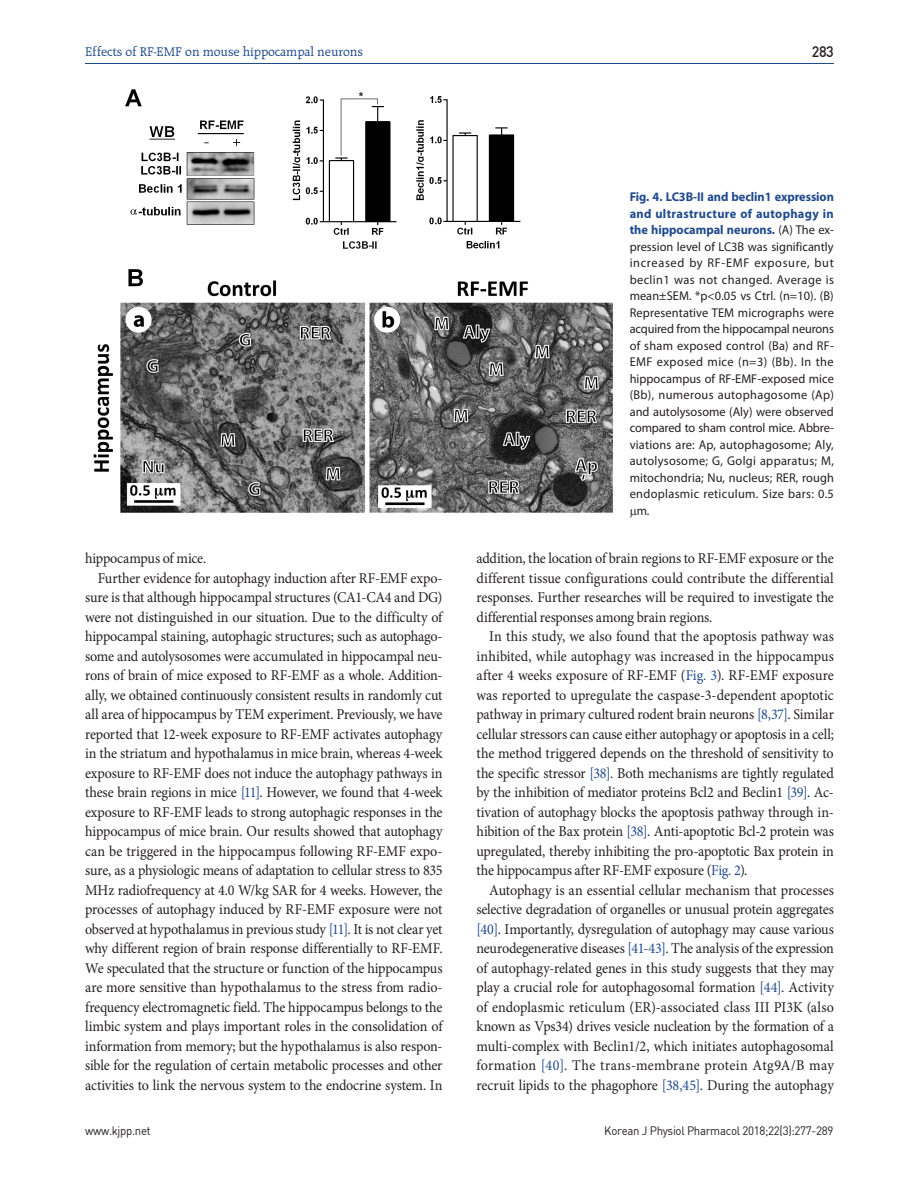
<style>
.page{position:relative;width:919px;height:1191px;background:#fff}
.page>*{position:absolute;margin:0;border:0;box-sizing:border-box;transform-origin:0 0}
.t1{font:15px/19.5px "Minion Pro";letter-spacing:-.015em;color:#231f20;text-align:justify;scale:.94 1}
.t2{font:15px "Dinmed";color:#231f20;scale:.95 1}
.t3{font:13.5px "Raleigh BT";letter-spacing:-.01em;color:#204a8e}
.t4{font:12.75px "Myriad Pro";letter-spacing:.01em;color:#231f20}
.t5{font:12.75px "Myriad Pro";letter-spacing:-.01em;color:#231f20}
.t6{font:700 12.75px "Myriad Pro";color:#204a8e}
.t7{font:12.75px "Myriad Pro";letter-spacing:.03em;color:#231f20}
.t8{font:700 12.75px "Myriad Pro";letter-spacing:.025em;color:#204a8e}
.t9{font:12.75px "Myriad Pro";letter-spacing:.055em;color:#231f20}
.t10{font:12.75px "Myriad Pro";letter-spacing:.035em;color:#231f20}
.t11{font:12px "Dinreg";letter-spacing:-.025em;color:#231f20;scale:.95 1}
.s1{color:#204a8e}
.s2{font-weight:400;color:#231f20}
</style>
<div class="page">
<hr style="left:85px;top:64px;width:748px;height:1px;background:#204a8e">
<img style="left:93px;top:89px;width:520px;height:424px">
<p class="t3" style="left:85px;top:43px;width:279px">Effects of RF-EMF on mouse hippocampal neurons</p>
<p class="t2" style="left:811px;top:42px;width:25px">283</p>
<p class="t1" style="left:85px;top:549px;width:130px">hippocampus of mice.</p>
<p class="t1" style="left:98px;top:568px;width:368px">Further evidence for autophagy induction after RF-EMF expo-</p>
<p class="t1" style="left:85px;top:588px;width:381px">sure is that although hippocampal structures (CA1-CA4 and DG)</p>
<p class="t1" style="left:85px;top:607px;width:381px">were not distinguished in our situation. Due to the difficulty of</p>
<p class="t1" style="left:85px;top:627px;width:381px">hippocampal staining, autophagic structures; such as autophago-</p>
<p class="t1" style="left:85px;top:646px;width:381px">some and autolysosomes were accumulated in hippocampal neu-</p>
<p class="t1" style="left:85px;top:666px;width:381px">rons of brain of mice exposed to RF-EMF as a whole. Addition-</p>
<p class="t1" style="left:85px;top:685px;width:381px">ally, we obtained continuously consistent results in randomly cut</p>
<p class="t1" style="left:85px;top:705px;width:381px">all area of hippocampus by TEM experiment. Previously, we have</p>
<p class="t1" style="left:85px;top:724px;width:381px">reported that 12-week exposure to RF-EMF activates autophagy</p>
<p class="t1" style="left:85px;top:744px;width:381px">in the striatum and hypothalamus in mice brain, whereas 4-week</p>
<p class="t1" style="left:85px;top:763px;width:382px">exposure to RF-EMF does not induce the autophagy pathways in</p>
<p class="t1" style="left:85px;top:783px;width:381px">these brain regions in mice <span class="s1">[11]</span>. However, we found that 4-week</p>
<p class="t1" style="left:85px;top:802px;width:382px">exposure to RF-EMF leads to strong autophagic responses in the</p>
<p class="t1" style="left:85px;top:822px;width:381px">hippocampus of mice brain. Our results showed that autophagy</p>
<p class="t1" style="left:85px;top:841px;width:381px">can be triggered in the hippocampus following RF-EMF expo-</p>
<p class="t1" style="left:85px;top:861px;width:381px">sure, as a physiologic means of adaptation to cellular stress to 835</p>
<p class="t1" style="left:85px;top:880px;width:381px">MHz radiofrequency at 4.0 W/kg SAR for 4 weeks. However, the</p>
<p class="t1" style="left:85px;top:900px;width:382px">processes of autophagy induced by RF-EMF exposure were not</p>
<p class="t1" style="left:85px;top:919px;width:381px">observed at hypothalamus in previous study <span class="s1">[11]</span>. It is not clear yet</p>
<p class="t1" style="left:85px;top:939px;width:382px">why different region of brain response differentially to RF-EMF.</p>
<p class="t1" style="left:85px;top:958px;width:382px">We speculated that the structure or function of the hippocampus</p>
<p class="t1" style="left:85px;top:978px;width:381px">are more sensitive than hypothalamus to the stress from radio-</p>
<p class="t1" style="left:85px;top:997px;width:381px">frequency electromagnetic field. The hippocampus belongs to the</p>
<p class="t1" style="left:85px;top:1017px;width:382px">limbic system and plays important roles in the consolidation of</p>
<p class="t1" style="left:85px;top:1036px;width:381px">information from memory; but the hypothalamus is also respon-</p>
<p class="t1" style="left:85px;top:1056px;width:381px">sible for the regulation of certain metabolic processes and other</p>
<p class="t1" style="left:85px;top:1075px;width:381px">activities to link the nervous system to the endocrine system. In</p>
<p class="t6" style="left:629px;top:188px;width:206px">Fig. 4. LC3B-II and beclin1 expression</p>
<p class="t8" style="left:629px;top:205px;width:205px">and ultrastructure of autophagy in</p>
<p class="t6" style="left:629px;top:221px;width:206px">the hippocampal neurons. <span class="s2">(A) The ex-</span></p>
<p class="t4" style="left:629px;top:238px;width:205px">pression level of LC3B was significantly</p>
<p class="t9" style="left:629px;top:255px;width:205px">increased by RF-EMF exposure, but</p>
<p class="t7" style="left:629px;top:271px;width:206px">beclin1 was not changed. Average is</p>
<p class="t4" style="left:629px;top:288px;width:205px">mean±SEM. *p&lt;0.05 vs Ctrl. (n=10). (B)</p>
<p class="t4" style="left:629px;top:304px;width:206px">Representative TEM micrographs were</p>
<p class="t5" style="left:629px;top:321px;width:206px">acquired from the hippocampal neurons</p>
<p class="t4" style="left:629px;top:337px;width:206px">of sham exposed control (Ba) and RF-</p>
<p class="t10" style="left:629px;top:354px;width:205px">EMF exposed mice (n=3) (Bb). In the</p>
<p class="t4" style="left:629px;top:370px;width:206px">hippocampus of RF-EMF-exposed mice</p>
<p class="t7" style="left:629px;top:387px;width:206px">(Bb), numerous autophagosome (Ap)</p>
<p class="t4" style="left:629px;top:403px;width:205px">and autolysosome (Aly) were observed</p>
<p class="t5" style="left:629px;top:420px;width:206px">compared to sham control mice. Abbre-</p>
<p class="t4" style="left:629px;top:436px;width:206px">viations are: Ap, autophagosome; Aly,</p>
<p class="t4" style="left:629px;top:453px;width:206px">autolysosome; G, Golgi apparatus; M,</p>
<p class="t4" style="left:629px;top:469px;width:206px">mitochondria; Nu, nucleus; RER, rough</p>
<p class="t4" style="left:629px;top:486px;width:206px">endoplasmic reticulum. Size bars: 0.5</p>
<p class="t4" style="left:636px;top:502px;width:14px">m.</p>
<p class="t1" style="left:476px;top:549px;width:382px">addition, the location of brain regions to RF-EMF exposure or the different tissue configurations could contribute the differential responses. Further researches will be required to investigate the differential responses among brain regions.</p>
<p class="t1" style="left:476px;top:627px;width:382px;text-indent:13px">In this study, we also found that the apoptosis pathway was inhibited, while autophagy was increased in the hippocampus after 4 weeks exposure of RF-EMF (<span class="s1">Fig. 3</span>). RF-EMF exposure was reported to upregulate the caspase-3-dependent apoptotic pathway in primary cultured rodent brain neurons <span class="s1">[8,37]</span>. Similar cellular stressors can cause either autophagy or apoptosis in a cell; the method triggered depends on the threshold of sensitivity to the specific stressor <span class="s1">[38]</span>. Both mechanisms are tightly regulated by the inhibition of mediator proteins Bcl2 and Beclin1 <span class="s1">[39]</span>. Ac&shy;tivation of autophagy blocks the apoptosis pathway through in&shy;hibition of the Bax protein <span class="s1">[38]</span>. Anti-apoptotic Bcl-2 protein was upregulated, thereby inhibiting the pro-apoptotic Bax protein in the hippocampus after RF-EMF exposure (<span class="s1">Fig. 2</span>).</p>
<p class="t1" style="left:476px;top:880px;width:382px;text-indent:13px">Autophagy is an essential cellular mechanism that processes selective degradation of organelles or unusual protein aggregates <span class="s1">[40]</span>. Importantly, dysregulation of autophagy may cause various neurodegenerative diseases <span class="s1">[41-43]</span>. The analysis of the expression of autophagy-related genes in this study suggests that they may play a crucial role for autophagosomal formation <span class="s1">[44]</span>. Activity of endoplasmic reticulum (ER)-associated class III PI3K (also known as Vps34) drives vesicle nucleation by the formation of a multi-complex with Beclin1/2, which initiates autophagosomal formation <span class="s1">[40]</span>. The trans-membrane protein Atg9A/B may recruit lipids to the phagophore <span class="s1">[38,45]</span>. During the autophagy</p>
<p class="t11" style="left:85px;top:1123px;width:70px">www.kjpp.net</p>
<p class="t11" style="left:604px;top:1123px;width:243px">Korean J Physiol Pharmacol 2018;22(3):277-289</p>
</div>
